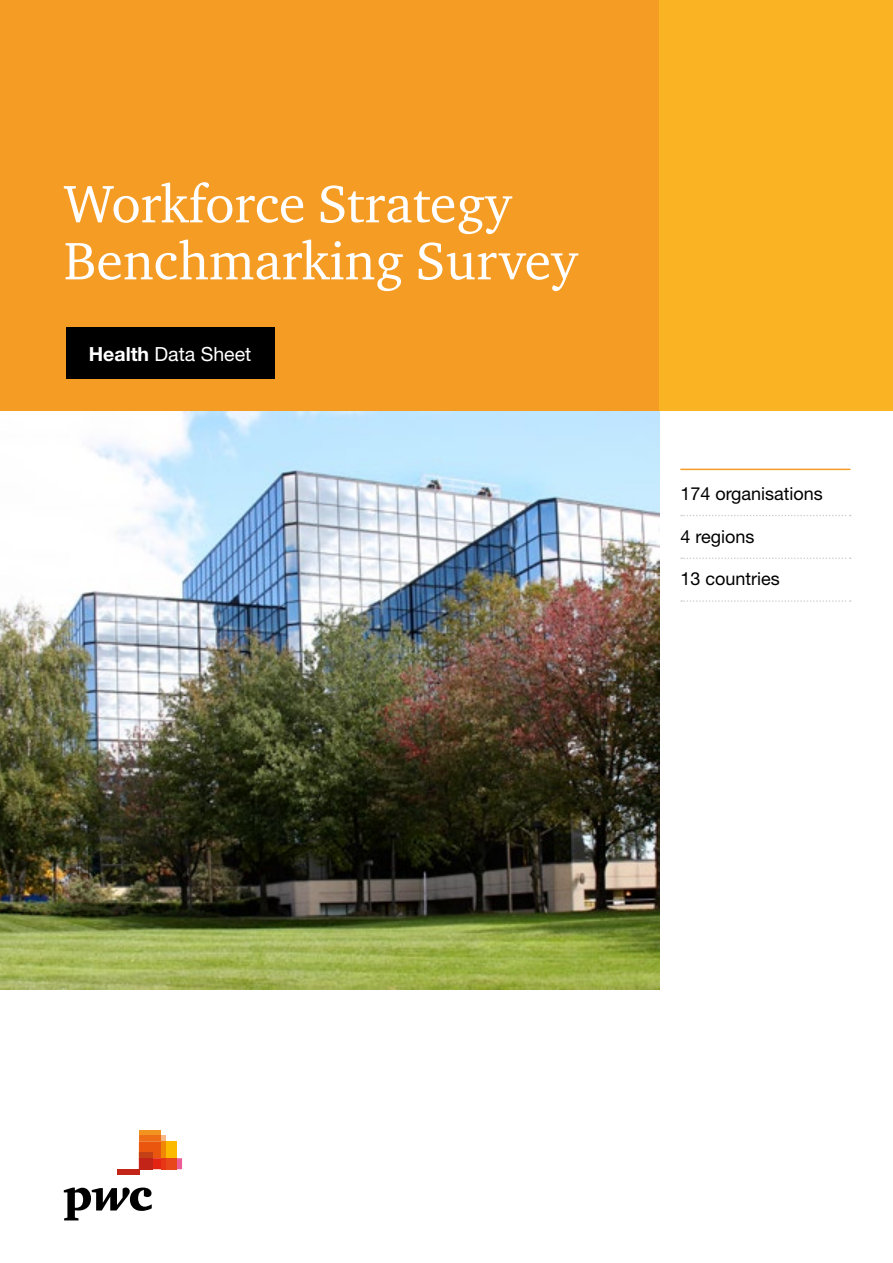
<style>
.page{position:relative;width:893px;height:1263px;background:#fff}
.page>*{position:absolute;margin:0;border:0;box-sizing:border-box;transform-origin:0 0}
.t1{font:54px/57px "Charter ITC";color:#fff}
.t2{font:19.5px "Helvetica Neue";color:#fff}
.Body_copy{font:18px "Helvetica Neue";color:#000}
.s1{font-weight:700}
</style>
<div class="page">
<div style="left:0;top:0;width:659px;height:411px;background:#f59c24"></div>
<div style="left:659px;top:0;width:234px;height:411px;background:#fab322"></div>
<svg style="left:64px;top:1187px;width:88px;height:33px"></svg>
<hr style="left:139px;top:1131px;width:22px;height:4px;background:#f3931f">
<svg style="left:139px;top:1135px;width:43px;height:34px"></svg>
<div style="left:139px;top:1153px;width:14px;height:5px;background:#c44016"></div>
<div style="left:139px;top:1158px;width:14px;height:11px;background:#c22417"></div>
<div style="left:117px;top:1169px;width:22px;height:6px;background:#c22417"></div>
<hr style="left:680px;top:469px;width:170px;height:1px;background:#f59c24">
<svg style="left:681px;top:515px;width:170px;height:1px"></svg>
<svg style="left:681px;top:557px;width:170px;height:2px"></svg>
<svg style="left:681px;top:600px;width:170px;height:2px"></svg>
<div style="left:66px;top:327px;width:208px;height:51px;background:#000"></div>
<img style="left:0;top:411px;width:659px;height:578px">
<p class="t1" style="left:64px;top:174px;width:515px">Workforce Strategy<br>Benchmarking Survey</p>
<p class="t2" style="left:89px;top:342px;width:164px"><span class="s1">Health</span> Data Sheet</p>
<p class="Body_copy" style="left:680px;top:483px;width:144px">174 organisations</p>
<p class="Body_copy" style="left:680px;top:525px;width:76px">4 regions</p>
<p class="Body_copy" style="left:680px;top:568px;width:101px">13 countries</p>
</div>
